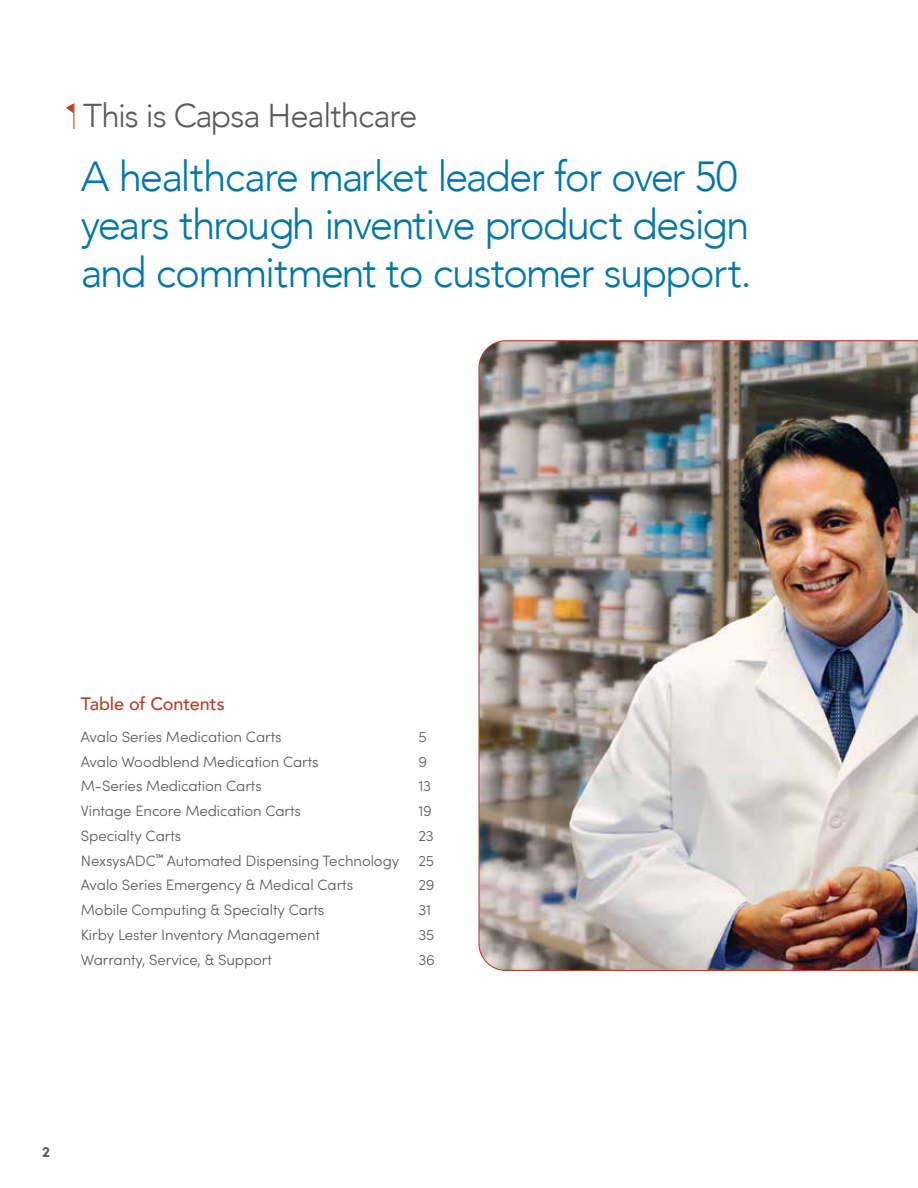
<style>
.page{position:relative;width:918px;height:1188px;background:#fff}
.page>*{position:absolute;margin:0;border:0;box-sizing:border-box;transform-origin:0 0}
.t1{font:300 42px/48px "Avenir";letter-spacing:-.04em;color:#07a}
.t2{font:300 33px "Avenir";letter-spacing:-.03em;color:#58595b}
.t3{font:500 18px "Avenir";letter-spacing:-.005em;color:#b83d26}
.t4{font:300 15px "Sofia Pro";letter-spacing:-.005em;color:#58595b}
.t5{font:700 14.85px "Sofia Pro";color:#58595b}
.t6{font:700 5.25px "Sofia Pro";color:#58595b}
</style>
<div class="page">
<svg style="left:66px;top:104px;width:8px;height:25px"></svg>
<img style="left:479px;top:340px;width:439px;height:631px">
<h2 class="t2" style="left:83px;top:97px;width:336px">This is Capsa Healthcare</h2>
<h1 class="t1" style="left:81px;top:152px;width:673px">A healthcare market leader for over 50 years through inventive product design and commitment to customer support.</h1>
<p class="t3" style="left:81px;top:689px;width:145px">Table of Contents</p>
<p class="t4" style="left:81px;top:726px;width:202px">Avalo Series Medication Carts</p>
<p class="t4" style="left:418px;top:726px;width:10px">5</p>
<p class="t4" style="left:81px;top:751px;width:239px">Avalo Woodblend Medication Carts</p>
<p class="t4" style="left:418px;top:751px;width:10px">9</p>
<p class="t4" style="left:81px;top:775px;width:182px">M-Series Medication Carts</p>
<p class="t4" style="left:418px;top:775px;width:14px">13</p>
<p class="t4" style="left:81px;top:800px;width:222px">Vintage Encore Medication Carts</p>
<p class="t4" style="left:418px;top:800px;width:15px">19</p>
<p class="t4" style="left:81px;top:825px;width:102px">Specialty Carts</p>
<p class="t4" style="left:418px;top:825px;width:17px">23</p>
<p class="t4" style="left:81px;top:850px;width:76px">NexsysADC</p>
<p class="t6" style="left:156px;top:852px;width:9px">TM</p>
<p class="t4" style="left:167px;top:850px;width:234px">Automated Dispensing Technology</p>
<p class="t4" style="left:418px;top:850px;width:17px">25</p>
<p class="t4" style="left:81px;top:874px;width:274px">Avalo Series Emergency &amp; Medical Carts</p>
<p class="t4" style="left:418px;top:874px;width:18px">29</p>
<p class="t4" style="left:81px;top:899px;width:245px">Mobile Computing &amp; Specialty Carts</p>
<p class="t4" style="left:418px;top:899px;width:14px">31</p>
<p class="t4" style="left:81px;top:924px;width:241px">Kirby Lester Inventory Management</p>
<p class="t4" style="left:418px;top:924px;width:18px">35</p>
<p class="t4" style="left:81px;top:949px;width:193px">Warranty, Service, &amp; Support</p>
<p class="t4" style="left:418px;top:949px;width:18px">36</p>
<p class="t5" style="left:42px;top:1140px;width:10px">2</p>
</div>
